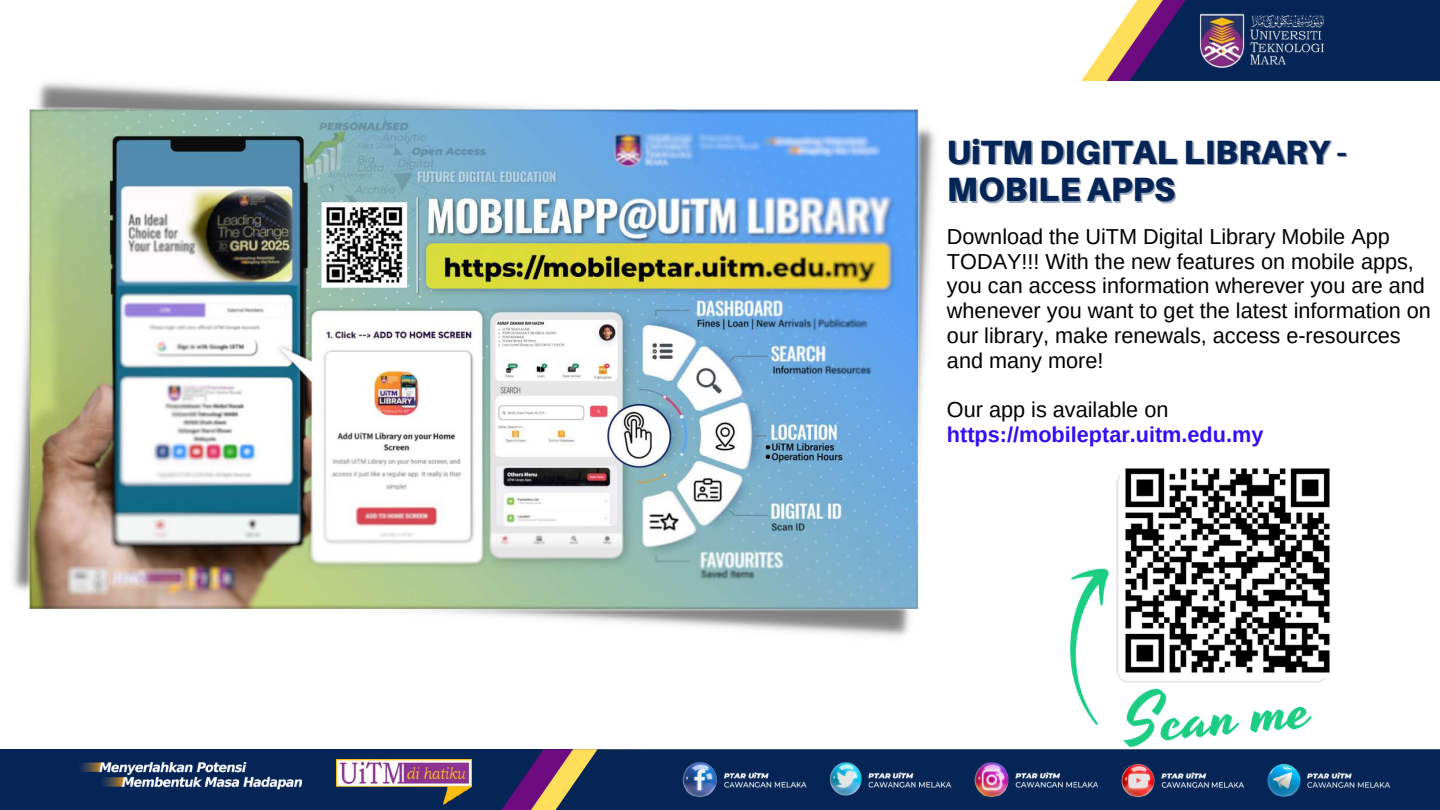
<style>
.page{position:relative;width:1440px;height:810px;background:#fff}
.page>*{position:absolute;margin:0;border:0;box-sizing:border-box;transform-origin:0 0}
.t1{font:900 33.7px/37.5px "Aileron";color:#052557}
.t2{font:21.7px/24.8px "Arimo";color:#000}
.t3{font:700 21.7px "Arimo";color:#340eef}
</style>
<div class="page">
<div style="left:0;top:749px;width:574px;height:61px;background:#052557"></div>
<svg style="left:1081px;top:0;width:359px;height:81px;background:#495170"></svg>
<svg style="left:501px;top:760px;width:35px;height:50px"></svg>
<svg style="left:536px;top:749px;width:904px;height:61px;background:#38405b"></svg>
<img style="left:349px;top:760px;width:123px;height:45px">
<img style="left:81px;top:759px;width:268px;height:31px">
<img style="left:664px;top:746px;width:752px;height:64px">
<img style="left:1190px;top:5px;width:147px;height:70px">
<img style="left:12px;top:82px;width:923px;height:555px">
<img style="left:1070px;top:475px;width:256px;height:271px">
<img style="left:1120px;top:468px;width:210px;height:210px">
<h1 class="t1" style="left:947px;top:132px;width:401px">UiTM DIGITAL LIBRARY -<br>MOBILE APPS</h1>
<p class="t2" style="left:947px;top:224px;width:485px">Download the UiTM Digital Library Mobile App TODAY!!! With the new features on mobile apps, you can access information wherever you are and whenever you want to get the latest information on our library, make renewals, access e-resources and many more!</p>
<p class="t2" style="left:947px;top:397px;width:223px">Our app is available on</p>
<p class="t3" style="left:947px;top:422px;width:318px">https://mobileptar.uitm.edu.my</p>
</div>
